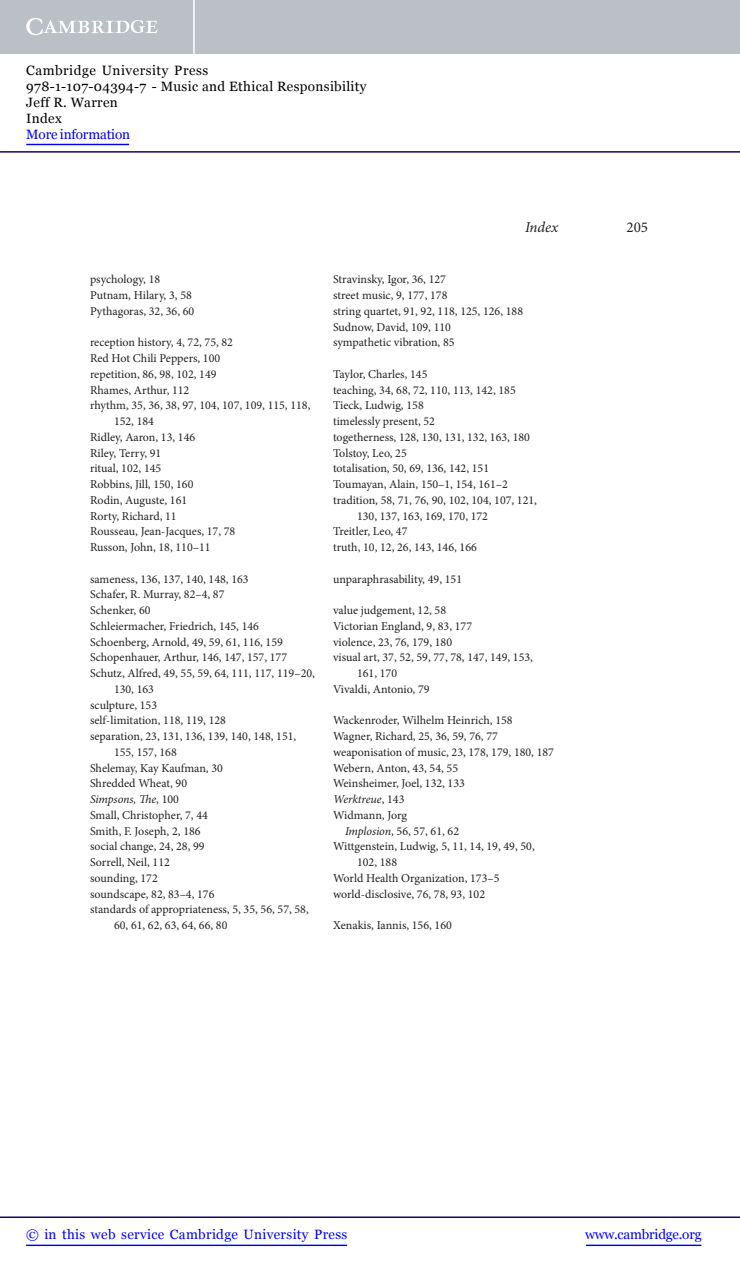
<style>
.page{position:relative;width:740px;height:1268px;background:#fff}
.page>*{position:absolute;margin:0;border:0;box-sizing:border-box;transform-origin:0 0}
.t1{font:italic 15px "Minion Pro";letter-spacing:-.005em;color:#231f20}
.t2{font:15px "Minion Pro";color:#231f20}
.t3{font:13.5px/16.2px "Georgia";letter-spacing:.025em;color:#000}
.t4{font:13.5px "Georgia";letter-spacing:.025em;color:#0000f1}
.t5{font:13.5px "Georgia";letter-spacing:-.015em;color:#0000f1}
.t6{font:13.5px "Georgia";letter-spacing:-.01em;color:#0000f1}
.t7{font:12px/15.8px "Minion Pro";color:#231f20}
.t8{font:italic 12px "Minion Pro";letter-spacing:-.01em;color:#231f20}
.s1{font-style:normal}
.s2{font-style:italic}
</style>
<div class="page">
<div style="left:0;top:0;width:740px;height:54px;background:#bac0c6"></div>
<svg style="left:26px;top:18px;width:132px;height:17px"></svg>
<hr style="left:193px;top:0;width:2px;height:54px;background:#fff">
<hr style="left:0;top:151px;width:740px;height:2px;background:#150666">
<hr style="left:586px;top:1244px;width:115px;height:2px;background:#0000f1">
<hr style="left:0;top:1216px;width:740px;height:2px;background:#150666">
<hr style="left:26px;top:1244px;width:321px;height:2px;background:#0000f1">
<hr style="left:26px;top:144px;width:103px;height:1px;background:#0000f1">
<p class="t3" style="left:26px;top:62px;width:342px">Cambridge University Press<br>978-1-107-04394-7 - Music and Ethical Responsibility<br>Jeff R. Warren<br>Index</p>
<p class="t6" style="left:26px;top:127px;width:105px">More information</p>
<p class="t1" style="left:525px;top:221px;width:34px">Index</p>
<p class="t2" style="left:626px;top:221px;width:23px">205</p>
<p class="t7" style="left:90px;top:273px;width:106px">psychology, 18<br>Putnam, Hilary, 3 , 58<br>Pythagoras, 32 , 36 , 60</p>
<p class="t7" style="left:90px;top:336px;width:145px">reception history, 4 , 72 , 75 , 82</p>
<p class="t7" style="left:90px;top:351px;width:132px">Red Hot Chili Peppers, 100</p>
<p class="t7" style="left:90px;top:367px;width:128px">repetition, 86 , 98 , 102 , 149</p>
<p class="t7" style="left:90px;top:383px;width:101px">Rhames, Arthur, 112</p>
<p class="t7" style="left:90px;top:399px;width:222px">rhythm, 35 , 36 , 38 , 97 , 104 , 107 , 109 , 115 , 118 ,</p>
<p class="t7" style="left:114px;top:414px;width:42px">152 , 184</p>
<p class="t7" style="left:90px;top:430px;width:107px">Ridley, Aaron, 13 , 146</p>
<p class="t7" style="left:90px;top:446px;width:73px">Riley, Terry, 91</p>
<p class="t7" style="left:90px;top:462px;width:73px">ritual, 102 , 145</p>
<p class="t7" style="left:90px;top:477px;width:105px">Robbins, Jill, 150 , 160</p>
<p class="t7" style="left:90px;top:493px;width:99px">Rodin, Auguste, 161</p>
<p class="t7" style="left:90px;top:509px;width:88px">Rorty, Richard, 11</p>
<p class="t7" style="left:90px;top:525px;width:147px">Rousseau, Jean-Jacques, 17 , 78</p>
<p class="t7" style="left:90px;top:540px;width:122px">Russon, John, 18 , 110–11</p>
<p class="t7" style="left:90px;top:572px;width:160px">sameness, 136 , 137 , 140 , 148 , 163</p>
<p class="t7" style="left:90px;top:588px;width:136px">Schafer, R. Murray, 82–4 , 87</p>
<p class="t7" style="left:90px;top:603px;width:62px">Schenker, 60</p>
<p class="t7" style="left:90px;top:619px;width:170px">Schleiermacher, Friedrich, 145 , 146</p>
<p class="t7" style="left:90px;top:635px;width:194px">Schoenberg, Arnold, 49 , 59 , 61 , 116 , 159</p>
<p class="t7" style="left:90px;top:651px;width:199px">Schopenhauer, Arthur, 146 , 147 , 157 , 177</p>
<p class="t7" style="left:90px;top:666px;width:226px">Schutz, Alfred, 49 , 55 , 59 , 64 , 111 , 117 , 119–20 ,</p>
<p class="t7" style="left:114px;top:682px;width:42px">130 , 163</p>
<p class="t7" style="left:90px;top:698px;width:69px">sculpture, 153</p>
<p class="t7" style="left:90px;top:714px;width:138px">self-limitation, 118 , 119 , 128</p>
<p class="t7" style="left:90px;top:729px;width:208px">separation, 23 , 131 , 136 , 139 , 140 , 148 , 151 ,</p>
<p class="t7" style="left:114px;top:745px;width:64px">155 , 157 , 168</p>
<p class="t7" style="left:90px;top:761px;width:134px">Shelemay, Kay Kaufman, 30</p>
<p class="t7" style="left:90px;top:777px;width:99px">Shredded Wheat, 90</p>
<p class="t8" style="left:90px;top:794px;width:91px">Simpsons, The <span class="s1">, 100</span></p>
<p class="t7" style="left:90px;top:808px;width:119px">Small, Christopher, 7 , 44</p>
<p class="t7" style="left:90px;top:824px;width:112px">Smith, F. Joseph, 2 , 186</p>
<p class="t7" style="left:90px;top:840px;width:116px">social change, 24 , 28 , 99</p>
<p class="t7" style="left:90px;top:855px;width:81px">Sorrell, Neil, 112</p>
<p class="t7" style="left:90px;top:871px;width:69px">sounding, 172</p>
<p class="t7" style="left:90px;top:887px;width:126px">soundscape, 82 , 83–4 , 176</p>
<p class="t7" style="left:90px;top:903px;width:220px">standards of appropriateness, 5 , 35 , 56 , 57 , 58 ,</p>
<p class="t7" style="left:114px;top:918px;width:115px">60 , 61 , 62 , 63 , 64 , 66 , 80</p>
<p class="t7" style="left:333px;top:273px;width:192px">Stravinsky, Igor, 36 , 127<br>street music, 9 , 177 , 178<br>string quartet, 91 , 92 , 118 , 125 , 126 , 188<br>Sudnow, David, 109 , 110<br>sympathetic vibration, 85</p>
<p class="t7" style="left:333px;top:367px;width:96px">Taylor, Charles, 145</p>
<p class="t7" style="left:333px;top:383px;width:184px">teaching, 34 , 68 , 72 , 110 , 113 , 142 , 185</p>
<p class="t7" style="left:333px;top:399px;width:92px">Tieck, Ludwig, 158</p>
<p class="t7" style="left:333px;top:414px;width:103px">timelessly present, 52</p>
<p class="t7" style="left:333px;top:430px;width:198px">togetherness, 128 , 130 , 131 , 132 , 163 , 180</p>
<p class="t7" style="left:333px;top:446px;width:75px">Tolstoy, Leo, 25</p>
<p class="t7" style="left:333px;top:462px;width:158px">totalisation, 50 , 69 , 136 , 142 , 151</p>
<p class="t7" style="left:333px;top:477px;width:176px">Toumayan, Alain, 150–1 , 154 , 161–2</p>
<p class="t7" style="left:333px;top:493px;width:205px">tradition, 58 , 71 , 76 , 90 , 102 , 104 , 107 , 121 ,</p>
<p class="t7" style="left:357px;top:509px;width:132px">130 , 137 , 163 , 169 , 170 , 172</p>
<p class="t7" style="left:333px;top:525px;width:76px">Treitler, Leo, 47</p>
<p class="t7" style="left:333px;top:540px;width:145px">truth, 10 , 12 , 26 , 143 , 146 , 166</p>
<p class="t7" style="left:333px;top:572px;width:130px">unparaphrasability, 49 , 151</p>
<p class="t7" style="left:333px;top:603px;width:115px">value judgement, 12 , 58</p>
<p class="t7" style="left:333px;top:619px;width:141px">Victorian England, 9 , 83 , 177</p>
<p class="t7" style="left:333px;top:635px;width:121px">violence, 23 , 76 , 179 , 180</p>
<p class="t7" style="left:333px;top:651px;width:201px">visual art, 37 , 52 , 59 , 77 , 78 , 147 , 149 , 153 ,</p>
<p class="t7" style="left:357px;top:666px;width:42px">161 , 170</p>
<p class="t7" style="left:333px;top:682px;width:98px">Vivaldi, Antonio, 79</p>
<p class="t7" style="left:333px;top:714px;width:181px">Wackenroder, Wilhelm Heinrich, 158</p>
<p class="t7" style="left:333px;top:729px;width:166px">Wagner, Richard, 25 , 36 , 59 , 76 , 77</p>
<p class="t7" style="left:333px;top:745px;width:222px">weaponisation of music, 23 , 178 , 179 , 180 , 187</p>
<p class="t7" style="left:333px;top:761px;width:127px">Webern, Anton, 43 , 54 , 55</p>
<p class="t7" style="left:333px;top:777px;width:133px">Weinsheimer, Joel, 132 , 133</p>
<p class="t8" style="left:333px;top:794px;width:73px">Werktreue <span class="s1">, 143</span></p>
<p class="t7" style="left:333px;top:808px;width:75px">Widmann, Jorg</p>
<p class="t7" style="left:345px;top:824px;width:115px"><span class="s2">Implosion</span> , 56 , 57 , 61 , 62</p>
<p class="t7" style="left:333px;top:840px;width:203px">Wittgenstein, Ludwig, 5 , 11 , 14 , 19 , 49 , 50 ,</p>
<p class="t7" style="left:357px;top:855px;width:42px">102 , 188</p>
<p class="t7" style="left:333px;top:871px;width:168px">World Health Organization, 173–5</p>
<p class="t7" style="left:333px;top:887px;width:154px">world-disclosive, 76 , 78 , 93 , 102</p>
<p class="t7" style="left:333px;top:918px;width:120px">Xenakis, Iannis, 156 , 160</p>
<p class="t4" style="left:26px;top:1226px;width:323px">© in this web service Cambridge University Press</p>
<p class="t5" style="left:585px;top:1226px;width:118px">www.cambridge.org</p>
</div>
